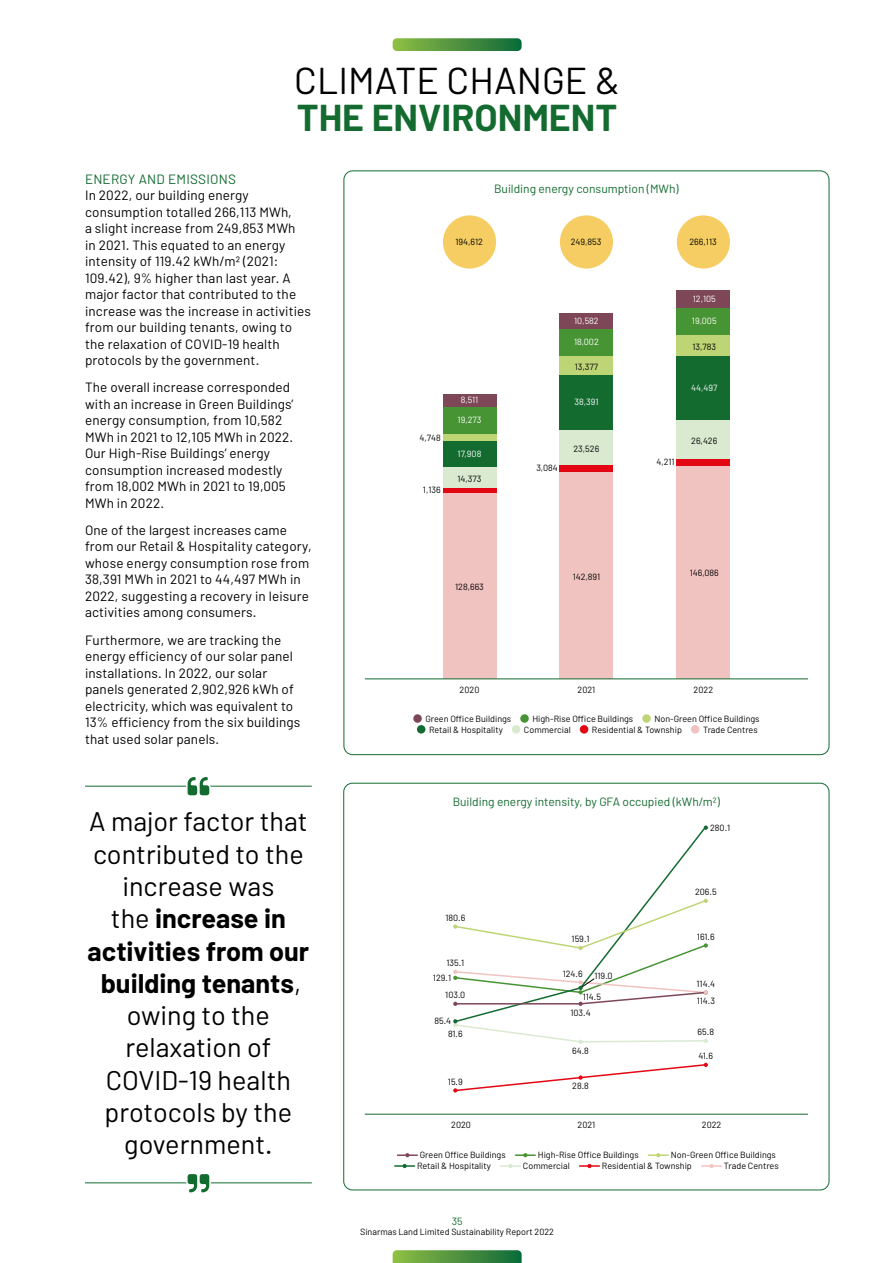
<style>
.page{position:relative;width:893px;height:1263px;background:#fff}
.page>*{position:absolute;margin:0;border:0;box-sizing:border-box;transform-origin:0 0}
.t1{font:37.5px "Barlow";color:#000}
.t2{font:700 37.5px "Barlow";color:#136b30}
.t3{font:27px/32.2px "Barlow";color:#000;text-align:center}
.t4{font:13.5px/16.5px "Barlow";letter-spacing:.01em;color:#000}
.t5{font:13.5px "Barlow";letter-spacing:.02em;color:#136b30}
.t6{font:12px "Barlow";color:#136b30}
.t7{font:10.5px "Barlow";color:#136b30}
.t8{font:9px/15.8px "Barlow";color:#000}
.t9{font:9px "Barlow";color:#fff}
.s1{font-weight:700}
</style>
<div class="page">
<div style="left:443px;top:492px;width:53px;height:186px;background:#f0c3c0"></div>
<hr style="left:443px;top:488px;width:53px;height:4px;background:#e30613">
<div style="left:443px;top:467px;width:53px;height:21px;background:#d9ead1"></div>
<div style="left:443px;top:441px;width:53px;height:26px;background:#136b30"></div>
<div style="left:443px;top:434px;width:53px;height:7px;background:#bed576"></div>
<div style="left:443px;top:406px;width:53px;height:28px;background:#479434"></div>
<div style="left:443px;top:394px;width:53px;height:12px;background:#7e4757"></div>
<div style="left:413px;top:714px;width:9px;height:9px;background:#7e4757;border-radius:50%"></div>
<div style="left:520px;top:714px;width:9px;height:9px;background:#479434;border-radius:50%"></div>
<div style="left:642px;top:714px;width:9px;height:9px;background:#bed576;border-radius:50%"></div>
<div style="left:417px;top:725px;width:8px;height:8px;background:#136b30;border-radius:50%"></div>
<div style="left:512px;top:725px;width:8px;height:8px;background:#d9ead1;border-radius:50%"></div>
<div style="left:580px;top:725px;width:8px;height:8px;background:#e30613;border-radius:50%"></div>
<div style="left:691px;top:725px;width:8px;height:8px;background:#f0c3c0;border-radius:50%"></div>
<div style="left:443px;top:215px;width:53px;height:54px;background:#f5cd62;border-radius:50%"></div>
<div style="left:560px;top:215px;width:53px;height:54px;background:#f5cd62;border-radius:50%"></div>
<div style="left:560px;top:472px;width:53px;height:206px;background:#f0c3c0"></div>
<div style="left:560px;top:464px;width:53px;height:8px;background:#e30613"></div>
<div style="left:560px;top:430px;width:53px;height:34px;background:#d9ead1"></div>
<div style="left:560px;top:375px;width:53px;height:55px;background:#136b30"></div>
<div style="left:560px;top:355px;width:53px;height:20px;background:#bed576"></div>
<div style="left:560px;top:329px;width:53px;height:26px;background:#479434"></div>
<div style="left:560px;top:314px;width:53px;height:15px;background:#7e4757"></div>
<div style="left:677px;top:215px;width:53px;height:54px;background:#f5cd62;border-radius:50%"></div>
<div style="left:677px;top:465px;width:53px;height:213px;background:#f0c3c0"></div>
<div style="left:677px;top:459px;width:53px;height:6px;background:#e30613"></div>
<div style="left:677px;top:420px;width:53px;height:39px;background:#d9ead1"></div>
<div style="left:677px;top:355px;width:53px;height:65px;background:#136b30"></div>
<div style="left:677px;top:335px;width:53px;height:20px;background:#bed576"></div>
<div style="left:677px;top:307px;width:53px;height:28px;background:#479434"></div>
<div style="left:677px;top:290px;width:53px;height:17px;background:#7e4757"></div>
<hr style="left:365px;top:678px;width:443px;height:1px;background:#136b30">
<hr style="left:365px;top:1114px;width:443px;height:1px;background:#136b30">
<hr style="left:397px;top:1154px;width:20px;height:2px;background:#7e4757">
<hr style="left:515px;top:1154px;width:20px;height:2px;background:#479434">
<hr style="left:648px;top:1154px;width:20px;height:2px;background:#bed576">
<hr style="left:395px;top:1165px;width:20px;height:2px;background:#136b30">
<svg style="left:501px;top:1164px;width:19px;height:4px"></svg>
<svg style="left:580px;top:1164px;width:19px;height:4px"></svg>
<svg style="left:702px;top:1164px;width:19px;height:4px"></svg>
<svg style="left:462px;top:826px;width:245px;height:193px"></svg>
<svg style="left:453px;top:1063px;width:255px;height:29px"></svg>
<svg style="left:453px;top:1019px;width:255px;height:25px"></svg>
<svg style="left:704px;top:825px;width:4px;height:5px"></svg>
<svg style="left:453px;top:899px;width:255px;height:107px"></svg>
<hr style="left:85px;top:786px;width:227px;height:1px;background:#136b30">
<svg style="left:185px;top:777px;width:27px;height:19px"></svg>
<hr style="left:85px;top:1182px;width:227px;height:1px;background:#136b30">
<svg style="left:185px;top:1174px;width:27px;height:19px"></svg>
<svg style="left:393px;top:38px;width:129px;height:13px;background:#529543"></svg>
<svg style="left:393px;top:1250px;width:129px;height:13px;background:#529543"></svg>
<h1 class="t1" style="left:294px;top:57px;width:327px">CLIMATE CHANGE &amp;</h1>
<h1 class="t2" style="left:297px;top:94px;width:322px">THE ENVIRONMENT</h1>
<p class="t5" style="left:85px;top:170px;width:153px">ENERGY AND EMISSIONS</p>
<p class="t4" style="left:85px;top:187px;width:227px">In 2022, our building energy consumption totalled 266,113 MWh,<br>a slight increase from 249,853 MWh<br>in 2021. This equated to an energy intensity of 119.42 kWh/m2 (2021:<br>109.42), 9% higher than last year. A major factor that contributed to the increase was the increase in activities from our building tenants, owing to the relaxation of COVID-19 health protocols by the government.</p>
<p class="t4" style="left:85px;top:379px;width:210px">The overall increase corresponded with an increase in Green Buildings’ energy consumption, from 10,582<br>MWh in 2021 to 12,105 MWh in 2022.<br>Our High-Rise Buildings’ energy consumption increased modestly from 18,002 MWh in 2021 to 19,005<br>MWh in 2022.</p>
<p class="t4" style="left:85px;top:521px;width:228px">One of the largest increases came from our Retail &amp; Hospitality category, whose energy consumption rose from 38,391 MWh in 2021 to 44,497 MWh in 2022, suggesting a recovery in leisure activities among consumers.</p>
<p class="t4" style="left:85px;top:631px;width:217px">Furthermore, we are tracking the energy efficiency of our solar panel installations. In 2022, our solar panels generated 2,902,926 kWh of electricity, which was equivalent to 13% efficiency from the six buildings that used solar panels.</p>
<h2 class="t3" style="left:88px;top:805px;width:223px">A major factor that contributed to the increase was<br>the <span class="s1">increase in activities from our building tenants</span>, owing to the relaxation of<br>COVID-19 health protocols by the government.</h2>
<p class="t6" style="left:494px;top:182px;width:186px">Building energy consumption (MWh)</p>
<p class="t8" style="left:455px;top:234px;width:29px">194,612</p>
<p class="t8" style="left:571px;top:234px;width:32px">249,853</p>
<p class="t8" style="left:689px;top:234px;width:29px">266,113</p>
<p class="t8" style="left:420px;top:429px;width:23px">4,748</p>
<p class="t8" style="left:423px;top:482px;width:19px">1,136</p>
<p class="t9" style="left:461px;top:394px;width:19px">8,511</p>
<p class="t9" style="left:458px;top:414px;width:25px">19,273</p>
<p class="t9" style="left:458px;top:448px;width:25px">17,908</p>
<p class="t8" style="left:458px;top:470px;width:25px">14,373</p>
<p class="t8" style="left:536px;top:459px;width:23px">3,084</p>
<p class="t9" style="left:574px;top:316px;width:26px">10,582</p>
<p class="t9" style="left:574px;top:336px;width:26px">18,002</p>
<p class="t8" style="left:575px;top:358px;width:25px">13,377</p>
<p class="t9" style="left:574px;top:397px;width:25px">38,391</p>
<p class="t8" style="left:573px;top:440px;width:27px">23,526</p>
<p class="t9" style="left:693px;top:293px;width:25px">12,105</p>
<p class="t9" style="left:692px;top:316px;width:26px">19,005</p>
<p class="t8" style="left:692px;top:338px;width:25px">13,783</p>
<p class="t9" style="left:691px;top:382px;width:28px">44,497</p>
<p class="t8" style="left:656px;top:453px;width:20px">4,211</p>
<p class="t8" style="left:691px;top:433px;width:28px">26,426</p>
<p class="t8" style="left:455px;top:578px;width:30px">128,663</p>
<p class="t8" style="left:573px;top:568px;width:29px">142,891</p>
<p class="t8" style="left:690px;top:565px;width:31px">146,086</p>
<p class="t8" style="left:460px;top:681px;width:21px">2020</p>
<p class="t8" style="left:578px;top:681px;width:19px">2021</p>
<p class="t8" style="left:694px;top:681px;width:21px">2022</p>
<p class="t8" style="left:425px;top:711px;width:87px">Green Office Buildings</p>
<p class="t8" style="left:532px;top:711px;width:102px">High-Rise Office Buildings</p>
<p class="t8" style="left:654px;top:711px;width:107px">Non-Green Office Buildings</p>
<p class="t8" style="left:429px;top:721px;width:75px">Retail &amp; Hospitality</p>
<p class="t8" style="left:524px;top:721px;width:48px">Commercial</p>
<p class="t8" style="left:592px;top:721px;width:91px">Residential &amp; Township</p>
<p class="t8" style="left:703px;top:721px;width:56px">Trade Centres</p>
<p class="t6" style="left:453px;top:794px;width:269px">Building energy intensity, by GFA occupied (kWh/m2)</p>
<p class="t8" style="left:710px;top:819px;width:22px">280.1</p>
<p class="t8" style="left:445px;top:909px;width:21px">180.6</p>
<p class="t8" style="left:446px;top:955px;width:19px">135.1</p>
<p class="t8" style="left:433px;top:969px;width:20px">129.1</p>
<p class="t8" style="left:445px;top:987px;width:22px">103.0</p>
<p class="t8" style="left:434px;top:1013px;width:18px">85.4</p>
<p class="t8" style="left:448px;top:1025px;width:16px">81.6</p>
<p class="t8" style="left:448px;top:1073px;width:16px">15.9</p>
<p class="t8" style="left:572px;top:931px;width:19px">159.1</p>
<p class="t8" style="left:563px;top:965px;width:21px">124.6</p>
<p class="t8" style="left:570px;top:988px;width:32px;text-indent:12px">114.5<br>103.4</p>
<p class="t8" style="left:572px;top:1042px;width:18px">64.8</p>
<p class="t8" style="left:572px;top:1078px;width:18px">28.8</p>
<p class="t8" style="left:594px;top:967px;width:20px">119.0</p>
<p class="t8" style="left:695px;top:884px;width:23px">206.5</p>
<p class="t8" style="left:697px;top:928px;width:19px">161.6</p>
<p class="t8" style="left:696px;top:974px;width:20px;line-height:17.5px">114.4<br>114.3</p>
<p class="t8" style="left:698px;top:1024px;width:18px">65.8</p>
<p class="t8" style="left:699px;top:1048px;width:16px">41.6</p>
<p class="t8" style="left:451px;top:1116px;width:21px">2020</p>
<p class="t8" style="left:577px;top:1116px;width:19px">2021</p>
<p class="t8" style="left:702px;top:1116px;width:21px">2022</p>
<p class="t8" style="left:420px;top:1147px;width:87px">Green Office Buildings</p>
<p class="t8" style="left:538px;top:1147px;width:102px">High-Rise Office Buildings</p>
<p class="t8" style="left:671px;top:1147px;width:107px">Non-Green Office Buildings</p>
<p class="t8" style="left:417px;top:1157px;width:75px">Retail &amp; Hospitality</p>
<p class="t8" style="left:523px;top:1157px;width:48px">Commercial</p>
<p class="t8" style="left:602px;top:1157px;width:91px">Residential &amp; Township</p>
<p class="t8" style="left:724px;top:1157px;width:56px">Trade Centres</p>
<p class="t7" style="left:452px;top:1214px;width:12px">35</p>
<p class="t8" style="left:360px;top:1224px;width:195px">Sinarmas Land Limited Sustainability Report 2022</p>
</div>
